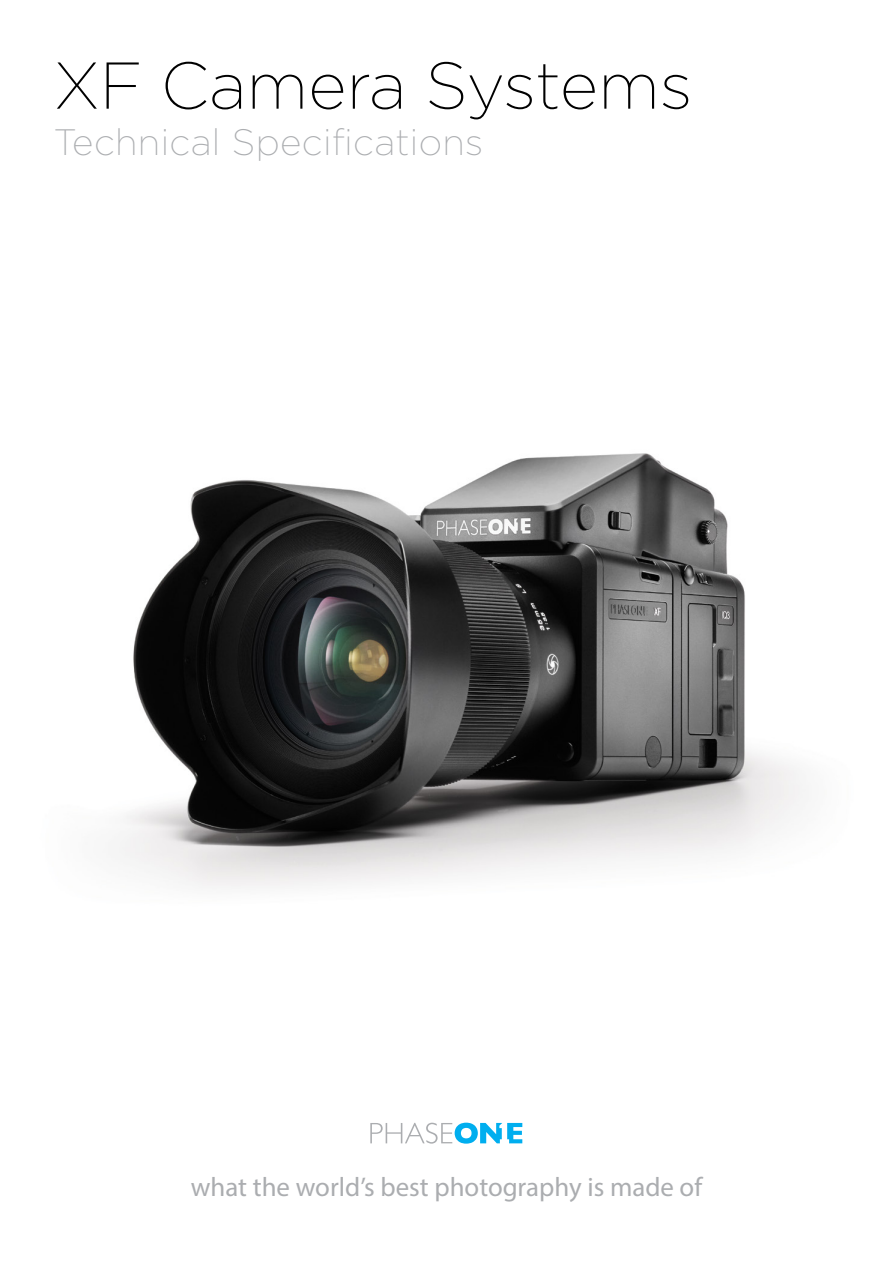
<style>
.page{position:relative;width:893px;height:1263px;background:#fff}
.page>*{position:absolute;margin:0;border:0;box-sizing:border-box;transform-origin:0 0}
.t1{font:200 66px "Gotham";color:#000}
.t2{font:200 36.75px "Gotham";letter-spacing:.01em;color:#abadb0}
.t3{font:26.85px "Myriad Pro";color:#abadb0}
</style>
<div class="page">
<img style="left:119px;top:453px;width:687px;height:434px">
<svg style="left:370px;top:1123px;width:152px;height:20px"></svg>
<h1 class="t1" style="left:54px;top:44px;width:640px">XF Camera Systems</h1>
<h2 class="t2" style="left:54px;top:119px;width:431px">Technical Specifications</h2>
<p class="t3" style="left:191px;top:1170px;width:513px">what the world’s best photography is made of</p>
</div>
